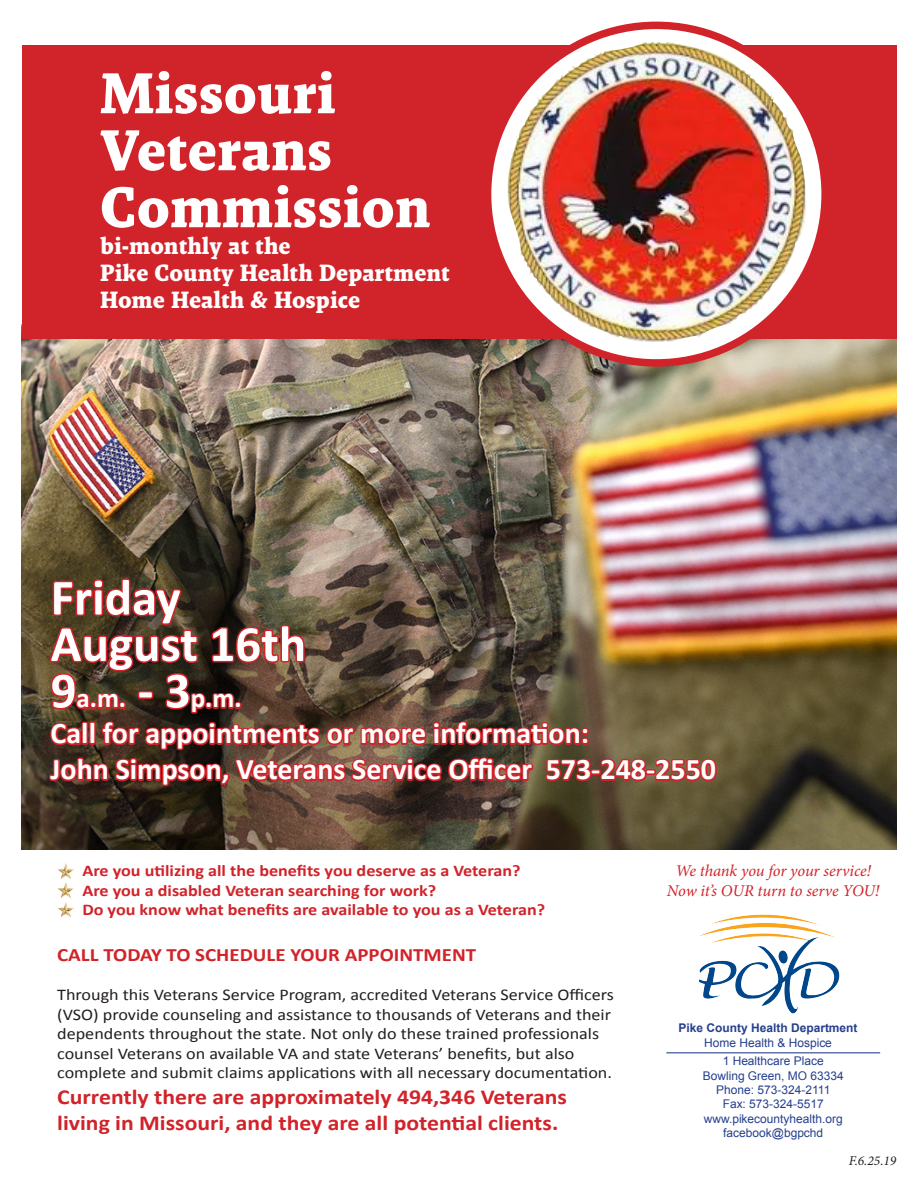
<style>
.page{position:relative;width:918px;height:1188px;background:#fff}
.page>*{position:absolute;margin:0;border:0;box-sizing:border-box;transform-origin:0 0}
.t1{font:700 58.5px "Malaga OTCE";color:#fff}
.t2{font:700 51px "Calibri";color:#fff}
.t3{font:700 30px "Calibri";color:#fff}
.t4{font:700 27px "Calibri";color:#fff}
.t5{font:700 24px "Malaga OTCE";color:#fff}
.t6{font:700 21.3px/25.7px "Calibri";color:#d1232a;scale:1.11 1}
.t7{font:700 18.9px "Calibri";color:#d1232a;scale:1.11 1}
.t8{font:italic 16.5px/19.8px "Minion Pro";letter-spacing:-.01em;color:#d1232a;text-align:center}
.t9{font:16.35px/19.6px "Calibri";color:#231f20;scale:1.11 1}
.t10{font:700 16.35px "Calibri";color:#d1232a;scale:1.11 1}
.t11{font:italic 13.5px "Minion Pro";color:#231f20}
.t12{font:700 13.05px/15.8px "Arial";color:#253f8e;text-align:center}
.t13{font:12px/14.4px "Arial";color:#253f8e;text-align:center}
.t14{font:700 12px/14.4px "Arial";color:#253f8e;text-align:center}
.s1{font-size:51px}
.s2{font-weight:400}
</style>
<div class="page">
<img style="left:22px;top:339px;width:874px;height:511px">
<div style="left:22px;top:45px;width:874px;height:294px;background:#d1232a"></div>
<img style="left:47px;top:576px;width:672px;height:221px">
<svg style="left:488px;top:25px;width:337px;height:338px"></svg>
<div style="left:484px;top:22px;width:345px;height:345px;border:8px solid #d1232a;border-radius:50%"></div>
<img style="left:506px;top:42px;width:307px;height:300px">
<img style="left:699px;top:915px;width:140px;height:99px">
<hr style="left:666px;top:1052px;width:214px;height:1px;background:#253f8e">
<img style="left:57px;top:863px;width:17px;height:16px">
<img style="left:57px;top:882px;width:17px;height:16px">
<img style="left:58px;top:902px;width:16px;height:15px">
<p class="t1" style="left:100px;top:59px;width:237px">Missouri</p>
<p class="t1" style="left:100px;top:116px;width:233px">Veterans</p>
<p class="t1" style="left:100px;top:173px;width:332px">Commission</p>
<p class="t5" style="left:100px;top:232px;width:192px">bi-monthly at the</p>
<p class="t5" style="left:100px;top:259px;width:351px">Pike County Health Department</p>
<p class="t5" style="left:100px;top:286px;width:262px">Home Health &amp; Hospice</p>
<p class="t2" style="left:51px;top:565px;width:131px">Friday</p>
<p class="t2" style="left:51px;top:611px;width:257px">August 16th</p>
<p class="t4" style="left:51px;top:681px;width:192px"><span class="s1">9</span>a.m. <span class="s1">- 3</span>p.m.</p>
<p class="t3" style="left:51px;top:714px;width:540px">Call for appointments or more information:</p>
<p class="t3" style="left:51px;top:750px;width:667px">John Simpson, Veterans Service Officer 573-248-2550</p>
<p class="t10" style="left:57px;top:860px;width:419px">• Are you utilizing all the benefits you deserve as a Veteran?</p>
<p class="t10" style="left:57px;top:880px;width:343px">• Are you a disabled Veteran searching for work?</p>
<p class="t10" style="left:57px;top:900px;width:441px">• Do you know what benefits are available to you as a Veteran?</p>
<p class="t7" style="left:57px;top:942px;width:379px">CALL TODAY TO SCHEDULE YOUR APPOINTMENT</p>
<p class="t9" style="left:57px;top:985px;width:503px">Through this Veterans Service Program, accredited Veterans Service Officers (VSO) provide counseling and assistance to thousands of Veterans and their dependents throughout the state. Not only do these trained professionals counsel Veterans on available VA and state Veterans’ benefits, but also complete and submit claims applications with all necessary documentation.</p>
<p class="t6" style="left:57px;top:1084px;width:461px">Currently there are approximately 494,346 Veterans living in Missouri, and they are all potential clients.</p>
<p class="t8" style="left:667px;top:861px;width:214px">We thank you for your service!<br>Now it’s OUR turn to serve YOU!</p>
<p class="t14" style="left:679px;top:1021px;width:180px">Pike County Health Department<br><span class="s2">Home Health &amp; Hospice</span></p>
<p class="t12" style="left:693px;top:1056px;width:162px">1 Healthcare Place<br>Bowling Green, MO 63334<br>573-324-2111</p>
<p class="t13" style="left:703px;top:1054px;width:143px">1 Healthcare Place<br>Bowling Green, MO 63334<br>Phone: 573-324-2111<br>Fax: 573-324-5517 www.pikecountyhealth.org facebook@bgpchd</p>
<p class="t11" style="left:849px;top:1152px;width:49px">F.6.25.19</p>
</div>
